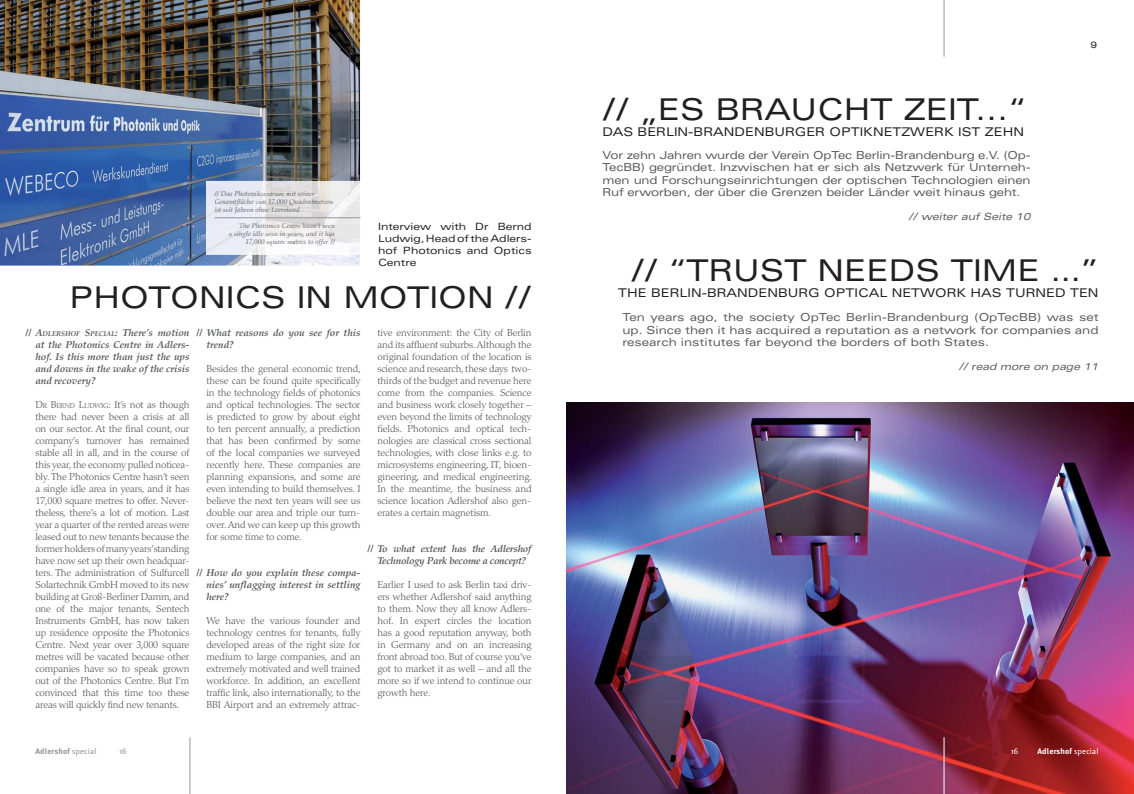
<style>
.page{position:relative;width:1134px;height:794px;background:#fff}
.page>*{position:absolute;margin:0;border:0;box-sizing:border-box;transform-origin:0 0}
.t1{font:expanded 30px "Univers";color:#231f20}
.t2{font:expanded 12px "Univers";color:#231f20}
.t3{font:expanded 11px/12.5px "Univers";letter-spacing:-.015em;color:#58595b;text-align:justify}
.t4{font:300 10px/12px "Palatino";letter-spacing:-.01em;color:#58595b;text-align:justify}
.t5{font:italic 700 10px/12px "Palatino";letter-spacing:-.01em;color:#58595b;text-align:justify}
.t6{font:expanded 10px/12px "Univers";color:#231f20;text-align:justify}
.t7{font:italic 700 10px "Palatino";letter-spacing:-.03em;color:#58595b}
.t8{font:italic expanded 10px "Univers";color:#58595b}
.t9{font:expanded 9px "Univers";color:#231f20}
.t10{font:700 8px "Meta Plus";letter-spacing:.02em;color:#939598}
.t11{font:700 8px "Meta Plus";letter-spacing:.02em;color:#fff}
.t12{font:8px "Thesis Sans";color:#939598}
.t13{font:8px "Thesis Sans";color:#fff}
.t14{font:italic 500 7px/8px "Palatino";color:#707279}
.t15{font:italic 500 7px/8px "Palatino";color:#72757b;text-align:right}
.s1{color:#6f7179}
.s2{color:#717376}
.s3{color:#6e6c6c}
.s4{color:#676769}
.s5{color:#737272}
.s6{color:#6b6b6c}
.s7{color:#6b6c6d}
.s8{color:#707379}
.s9{color:#717379}
.s10{color:#6d6d70}
.s11{color:#71737a}
.s12{color:#71747a}
.s13{color:#747578}
.s14{color:#6f7074}
.s15{color:#676768}
.s16{color:#707275}
.s17{color:#6a6a6c}
.s18{color:#706e6b}
.s19{color:#73716e}
.s20{color:#747577}
.s21{color:#71747b}
.s22{color:#72747b}
.s23{color:#727376}
.s24{color:#6e6f72}
.s25{color:#757472}
.s26{color:#696869}
.s27{color:#6c6b6c}
.s28{color:#6a6a6b}
.s29{color:#72747a}
.s30{color:#757678}
.s31{color:#727374}
.s32{color:#616062}
.s33{color:#76777a}
.s34{color:#75777a}
.s35{color:#76797e}
.s36{color:#72757a}
.s37{color:#77797c}
.s38{color:#767779}
.s39{color:#707172}
.s40{color:#6c6c6e}
.s41{color:#717173}
.s42{color:#797a7e}
.s43{color:#77797b}
.s44{color:#787a7d}
.s45{color:#737477}
.s46{color:#616163}
.s47{color:#6d6d6f}
.s48{font-size:7px}
.s49{font-family:"Thesis Sans";font-weight:400}
</style>
<div class="page">
<hr style="left:190px;top:737px;width:1px;height:57px;background:#939598">
<img style="left:567px;top:402px;width:567px;height:392px">
<hr style="left:944px;top:0;width:1px;height:57px;background:#939598">
<img style="left:0;top:0;width:360px;height:266px">
<img style="left:206px;top:181px;width:154px;height:74px">
<img style="left:214px;top:191px;width:101px;height:6px">
<img style="left:215px;top:199px;width:118px;height:7px">
<img style="left:215px;top:207px;width:85px;height:7px">
<img style="left:239px;top:223px;width:96px;height:6px">
<img style="left:229px;top:231px;width:106px;height:7px">
<img style="left:246px;top:239px;width:89px;height:7px">
<hr style="left:214px;top:217px;width:146px;height:1px;background:#939598">
<hr style="left:944px;top:737px;width:1px;height:57px;background:#fff">
<p class="t14" style="left:214px;top:191px;width:120px"><span class="s1">// Das</span> Photonik<span class="s2">zen</span><span class="s3">t</span><span class="s4">ru</span><span class="s5">m m</span><span class="s6">it</span> <span class="s7">seiner<br></span><span class="s8">Ges</span><span class="s9">amtfl</span><span class="s10">ä</span><span class="s11">che</span> <span class="s12">vo</span><span class="s13">n</span> <span class="s14">1</span><span class="s15">7.0</span><span class="s14">00 Qua</span><span class="s16">dra</span><span class="s17">tme</span><span class="s18">te</span><span class="s19">r</span><span class="s20">n </span><span class="s9">ist</span> <span class="s11">seit</span> <span class="s21">Jahren</span> <span class="s22">oh</span><span class="s23">n</span><span class="s24">e</span> <span class="s25">L</span><span class="s26">ee</span><span class="s27">rst</span><span class="s28">and</span></p>
<p class="t15" style="left:229px;top:223px;width:108px"><span class="s29">The</span> <span class="s22">Ph</span><span class="s8">o</span>to<span class="s30">nics C</span><span class="s31">entre</span> <span class="s32">hasn’t</span> <span class="s33">se</span><span class="s34">en<br></span><span class="s35">a</span> <span class="s29">s</span><span class="s22">ingle</span> idl<span class="s36">e a</span><span class="s37">rea</span> <span class="s38">in</span> <span class="s33">ye</span><span class="s39">a</span><span class="s40">rs</span><span class="s38">, a</span><span class="s30">nd it ha</span><span class="s41">s<br></span>17,000 <span class="s42">sq</span><span class="s43">uar</span><span class="s42">e m</span><span class="s43">etr</span><span class="s44">es</span> <span class="s45">to</span> <span class="s44">off</span><span class="s42">er</span> <span class="s46">/</span><span class="s47">/</span></p>
<p class="t6" style="left:378px;top:221px;width:155px">Interview with Dr Bernd Ludwig, Head of the Adlers&shy;hof Photonics and Optics Centre</p>
<h1 class="t1" style="left:69px;top:287px;width:464px">PHOTONICS IN MOTION //</h1>
<p class="t4" style="left:377px;top:328px;width:156px">tive environment: the City of Berlin and its affluent suburbs. Although the original foundation of the location is science and research, these days two&shy;thirds of the budget and revenue here come from the companies. Science and business work closely together – even beyond the limits of technology fields. Photonics and optical tech&shy;nologies are classical cross sectional technologies, with close links e.g. to microsystems engineering, IT, bioen&shy;gineering, and medical engineering.<br>In the meantime, the business and science location Adlershof also gen&shy;erates a certain magnetism.</p>
<p class="t7" style="left:377px;top:557px;width:150px">Technology Park become a concept?</p>
<p class="t4" style="left:377px;top:580px;width:156px">Earlier I used to ask Berlin taxi driv&shy;ers whether Adlershof said anything to them. Now they all know Adlers&shy;hof. In expert circles the location has a good reputation anyway, both in Germany and on an increasing front abroad too. But of course you’ve got to market it as well – and all the more so if we intend to continue our growth here.</p>
<p class="t5" style="left:25px;top:328px;width:166px">// A<span class="s48">DLERSHOF</span> S<span class="s48">PECIAL</span>: There’s motion</p>
<p class="t5" style="left:196px;top:328px;width:166px">// What reasons do you see for this</p>
<p class="t5" style="left:35px;top:340px;width:156px">at the Photonics Centre in Adlers&shy;hof. Is this more than just the ups and downs in the wake of the crisis and recovery?</p>
<p class="t4" style="left:35px;top:400px;width:156px">D<span class="s48">R</span> B<span class="s48">ERND</span> L<span class="s48">UDWIG</span>: It’s not as though there had never been a crisis at all on our sector. At the final count, our company’s turnover has remained stable all in all, and in the course of this year, the economy pulled noticea&shy;bly. The Photonics Centre hasn’t seen a single idle area in years, and it has 17,000 square metres to offer. Never&shy;theless, there’s a lot of motion. Last year a quarter of the rented areas were leased out to new tenants because the former holders of many years’standing have now set up their own headquar&shy;ters. The administration of Sulfurcell Solartechnik GmbH moved to its new building at Groß-Berliner Damm, and one of the major tenants, Sentech Instruments GmbH, has now taken up residence opposite the Photonics Centre. Next year over 3,000 square metres will be vacated because other companies have so to speak grown out of the Photonics Centre. But I’m convinced that this time too these areas will quickly find new tenants.</p>
<p class="t5" style="left:206px;top:340px;width:29px">trend?</p>
<p class="t4" style="left:206px;top:364px;width:156px">Besides the general economic trend, these can be found quite specifically in the technology fields of photonics and optical technologies. The sector is predicted to grow by about eight to ten percent annually, a prediction that has been confirmed by some of the local companies we surveyed recently here. These companies are planning expansions, and some are even intending to build themselves. I believe the next ten years will see us double our area and triple our turn&shy;over. And we can keep up this growth for some time to come.</p>
<p class="t7" style="left:367px;top:545px;width:166px">// To what extent has the Adlershof</p>
<p class="t5" style="left:196px;top:568px;width:166px">// How do you explain these compa-</p>
<p class="t5" style="left:206px;top:580px;width:156px">nies’ unflagging interest in settling here?</p>
<p class="t4" style="left:206px;top:616px;width:156px">We have the various founder and technology centres for tenants, fully developed areas of the right size for medium to large companies, and an extremely motivated and well trained workforce. In addition, an excellent traffic link, also internationally, to the BBI Airport and an extremely attrac-</p>
<p class="t10" style="left:35px;top:747px;width:63px">Adlershof <span class="s49">special</span></p>
<p class="t12" style="left:119px;top:747px;width:9px">16</p>
<h1 class="t1" style="left:602px;top:98px;width:425px">// „ES BRAUCHT ZEIT...“</h1>
<p class="t2" style="left:602px;top:127px;width:423px">DAS BERLIN-BRANDENBURGER OPTIKNETZWERK IST ZEHN</p>
<p class="t3" style="left:602px;top:150px;width:430px">Vor zehn Jahren wurde der Verein OpTec Berlin-Brandenburg e.V. (Op-TecBB) gegründet. Inzwischen hat er sich als Netzwerk für Unterneh&shy;men und Forschungseinrichtungen der optischen Technologien einen Ruf erworben, der über die Grenzen beider Länder weit hinaus geht.</p>
<p class="t8" style="left:908px;top:213px;width:124px">// weiter auf Seite 10</p>
<p class="t9" style="left:1090px;top:42px;width:8px">9</p>
<h1 class="t1" style="left:631px;top:259px;width:469px">// “TRUST NEEDS TIME …”</h1>
<p class="t2" style="left:618px;top:288px;width:482px">THE BERLIN-BRANDENBURG OPTICAL NETWORK HAS TURNED TEN</p>
<p class="t3" style="left:622px;top:312px;width:478px">Ten years ago, the society OpTec Berlin-Brandenburg (OpTecBB) was set up. Since then it has acquired a reputation as a network for companies and research institutes far beyond the borders of both States.</p>
<p class="t8" style="left:959px;top:363px;width:141px">// read more on page 11</p>
<p class="t13" style="left:1011px;top:747px;width:9px">16</p>
<p class="t11" style="left:1037px;top:747px;width:63px">Adlershof <span class="s49">special</span></p>
</div>
